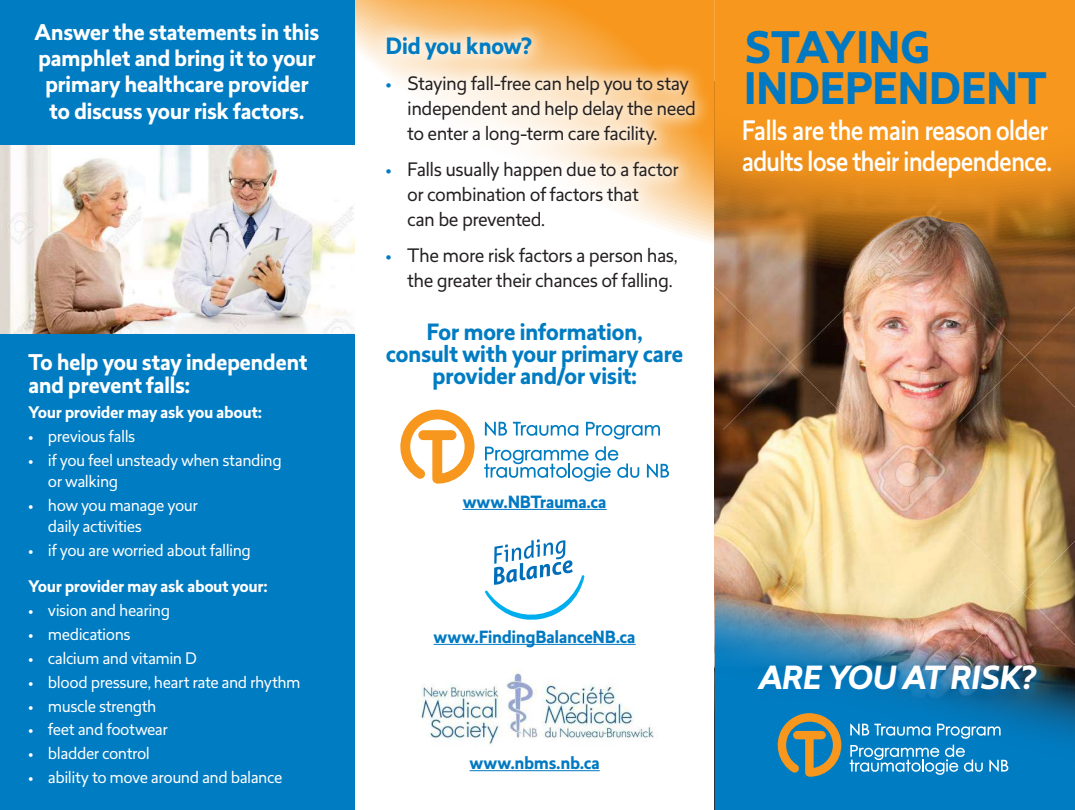
<style>
.page{position:relative;width:1075px;height:810px;background:#fff}
.page>*{position:absolute;margin:0;border:0;box-sizing:border-box;transform-origin:0 0}
.t1{font:700 42.5px/40.6px "Revisal";letter-spacing:-.015em;color:#0079c2}
.t2{font:italic 700 31.25px "Revisal";letter-spacing:-.03em;color:#fff}
.t3{font:500 26.25px/31.2px "Revisal";letter-spacing:-.04em;color:#fff;scale:.9 1}
.t4{font:700 22px/22px "Revisal";letter-spacing:-.03em;color:#007cc2;text-align:center}
.t5{font:700 21.25px/26.2px "Revisal";letter-spacing:-.03em;color:#fff}
.t6{font:18.12px/25px "Revisal";letter-spacing:-.03em;color:#231f20}
.t7{font:700 16.5px "Revisal";letter-spacing:-.03em;color:#0079c2}
.t8{font:15.62px/21.2px "Revisal";letter-spacing:-.03em;color:#fff}
.t9{font:700 15.62px "Revisal";letter-spacing:-.025em;color:#fff}
.s1{color:#007cc2}
</style>
<div class="page">
<img style="left:714px;top:299px;width:360px;height:284px">
<svg style="left:714px;top:0;width:360px;height:299px"></svg>
<img style="left:714px;top:583px;width:360px;height:227px">
<img style="left:834px;top:216px;width:177px;height:250px">
<svg style="left:354px;top:0;width:360px;height:418px"></svg>
<div style="left:0;top:0;width:354px;height:810px;background:#007cc2"></div>
<img style="left:0;top:145px;width:354px;height:189px">
<div style="left:740px;top:117px;width:321px;height:72px;background:#f7971d"></div>
<div style="left:755px;top:662px;width:292px;height:37px;background:#0079c2;opacity:.75"></div>
<div style="left:744px;top:28px;width:312px;height:87px;background:#f7971d"></div>
<svg style="left:849px;top:745px;width:133px;height:30px"></svg>
<svg style="left:989px;top:760px;width:19px;height:12px"></svg>
<svg style="left:850px;top:724px;width:80px;height:12px"></svg>
<svg style="left:937px;top:724px;width:63px;height:15px"></svg>
<svg style="left:773px;top:713px;width:68px;height:64px"></svg>
<svg style="left:369px;top:19px;width:344px;height:291px"></svg>
<hr style="left:462px;top:509px;width:144px;height:1px;background:#0079c2">
<hr style="left:433px;top:644px;width:202px;height:1px;background:#0079c2">
<hr style="left:469px;top:770px;width:130px;height:1px;background:#0079c2">
<svg style="left:484px;top:446px;width:155px;height:35px"></svg>
<svg style="left:647px;top:464px;width:22px;height:14px"></svg>
<svg style="left:485px;top:422px;width:22px;height:14px"></svg>
<svg style="left:513px;top:422px;width:65px;height:14px"></svg>
<svg style="left:586px;top:422px;width:74px;height:17px"></svg>
<svg style="left:395px;top:410px;width:79px;height:74px"></svg>
<svg style="left:485px;top:539px;width:99px;height:81px"></svg>
<img style="left:419px;top:673px;width:235px;height:73px">
<h3 class="t5" style="left:34px;top:19px;width:287px;text-align:center">Answer the statements in this pamphlet and bring it to your primary healthcare provider to discuss your risk factors.</h3>
<h3 class="t5" style="left:28px;top:350px;width:281px;line-height:23.8px">To help you stay independent and prevent falls:</h3>
<p class="t9" style="left:28px;top:401px;width:235px">Your provider may ask you about:</p>
<p class="t8" style="left:28px;top:425px;width:109px">• previous falls</p>
<p class="t8" style="left:48px;top:449px;width:235px;text-indent:-20px">• if you feel unsteady when standing or walking</p>
<p class="t8" style="left:48px;top:494px;width:151px;text-indent:-20px">• how you manage your daily activities</p>
<p class="t8" style="left:28px;top:540px;width:224px">• if you are worried about falling</p>
<p class="t9" style="left:28px;top:575px;width:241px">Your provider may ask about your:</p>
<p class="t8" style="left:28px;top:599px;width:144px">• vision and hearing</p>
<p class="t8" style="left:28px;top:623px;width:104px">• medications</p>
<p class="t8" style="left:28px;top:647px;width:170px">• calcium and vitamin D</p>
<p class="t8" style="left:28px;top:671px;width:274px">• blood pressure, heart rate and rhythm</p>
<p class="t8" style="left:28px;top:695px;width:130px">• muscle strength</p>
<p class="t8" style="left:28px;top:719px;width:141px">• feet and footwear</p>
<p class="t8" style="left:28px;top:743px;width:123px">• bladder control</p>
<p class="t8" style="left:28px;top:767px;width:256px">• ability to move around and balance</p>
<h3 class="t4" style="left:385px;top:36px;width:148px">Did you know?</h3>
<p class="t6" style="left:407px;top:71px;width:290px;text-indent:-22px"><span class="s1">•</span> Staying fall-free can help you to stay independent and help delay the need to enter a long-term care facility.</p>
<p class="t6" style="left:407px;top:157px;width:273px;text-indent:-22px"><span class="s1">•</span> Falls usually happen due to a factor or combination of factors that<br>can be prevented.</p>
<p class="t6" style="left:385px;top:243px;width:294px;text-align:right"><span class="s1">•</span> The more risk factors a person has, the greater their chances of falling.</p>
<h3 class="t4" style="left:386px;top:321px;width:299px">For more information,<br>consult with your primary care provider and/or visit:</h3>
<p class="t7" style="left:462px;top:490px;width:145px">www.NBTrauma.ca</p>
<h1 class="t1" style="left:743px;top:28px;width:304px">STAYING<br>INDEPENDENT</h1>
<h3 class="t3" style="left:741px;top:115px;width:346px">Falls are the main reason older adults lose their independence.</h3>
<p class="t7" style="left:433px;top:625px;width:203px">www.FindingBalanceNB.ca</p>
<p class="t7" style="left:469px;top:751px;width:132px">www.nbms.nb.ca</p>
<h2 class="t2" style="left:758px;top:655px;width:279px">ARE YOU AT RISK?</h2>
</div>
